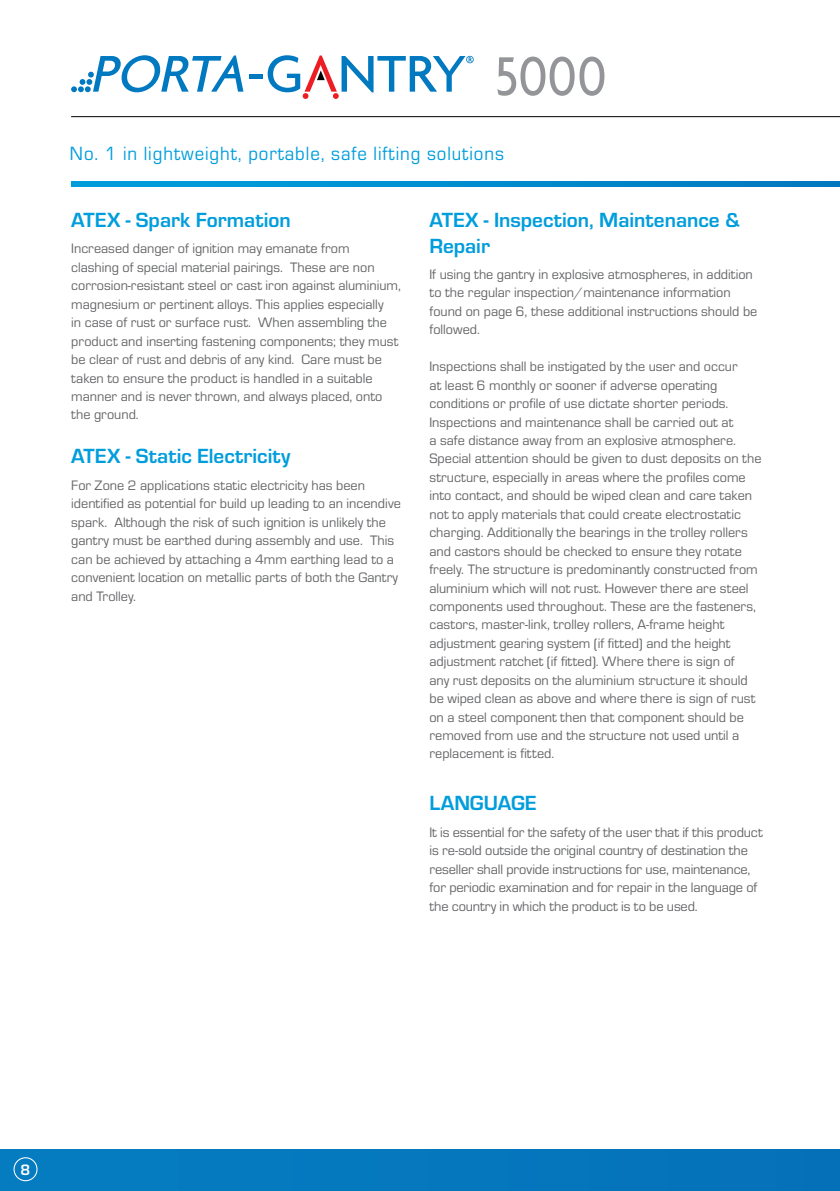
<style>
.page{position:relative;width:840px;height:1191px;background:#fff}
.page>*{position:absolute;margin:0;border:0;box-sizing:border-box;transform-origin:0 0}
.t1{font:700 21.2px/25.6px "Eurostile";color:#009ddc}
.t2{font:19.8px "Eurostile";letter-spacing:.05em;color:#009ddc;scale:.95 1}
.t3{font:700 15.6px "Eurostile";color:#fff}
.t4{font:14.2px/18.4px "Eurostile";color:#636466}
</style>
<div class="page">
<svg style="left:497px;top:57px;width:107px;height:39px"></svg>
<hr style="left:249px;top:74px;width:14px;height:4px;background:#0079c1">
<svg style="left:267px;top:55px;width:206px;height:44px"></svg>
<svg style="left:71px;top:55px;width:172px;height:37px"></svg>
<svg style="left:71px;top:181px;width:768px;height:5px;background:#008cce"></svg>
<hr style="left:71px;top:116px;width:768px;height:1px;background:#000">
<div style="left:0;top:1149px;width:839px;height:42px;background:#0578be"></div>
<div style="left:14px;top:1157px;width:24px;height:24px;border:1px solid #fff;border-radius:50%"></div>
<h2 class="t2" style="left:70px;top:140px;width:458px">No. 1 in lightweight, portable, safe lifting solutions</h2>
<h1 class="t1" style="left:71px;top:206px;width:221px">ATEX - Spark Formation</h1>
<p class="t4" style="left:71px;top:239px;width:331px">Increased danger of ignition may emanate from<br>clashing of special material pairings. These are non corrosion-resistant steel or cast iron against aluminium, magnesium or pertinent alloys. This applies especially<br>in case of rust or surface rust. When assembling the product and inserting fastening components; they must be clear of rust and debris of any kind. Care must be taken to ensure the product is handled in a suitable manner and is never thrown, and always placed, onto the ground.</p>
<h1 class="t1" style="left:71px;top:442px;width:220px">ATEX - Static Electricity</h1>
<p class="t4" style="left:71px;top:475px;width:331px">For Zone 2 applications static electricity has been identified as potential for build up leading to an incendive spark. Although the risk of such ignition is unlikely the gantry must be earthed during assembly and use. This can be achieved by attaching a 4mm earthing lead to a convenient location on metallic parts of both the Gantry and Trolley.</p>
<h1 class="t1" style="left:429px;top:206px;width:312px">ATEX - Inspection, Maintenance &amp;<br>Repair</h1>
<p class="t4" style="left:429px;top:264px;width:329px">If using the gantry in explosive atmospheres, in addition to the regular inspection/maintenance information found on page 6, these additional instructions should be followed.</p>
<p class="t4" style="left:429px;top:357px;width:333px">Inspections shall be instigated by the user and occur<br>at least 6 monthly or sooner if adverse operating conditions or profile of use dictate shorter periods.<br>Inspections and maintenance shall be carried out at<br>a safe distance away from an explosive atmosphere.<br>Special attention should be given to dust deposits on the structure, especially in areas where the profiles come into contact, and should be wiped clean and care taken not to apply materials that could create electrostatic charging. Additionally the bearings in the trolley rollers and castors should be checked to ensure they rotate freely. The structure is predominantly constructed from aluminium which will not rust. However there are steel components used throughout. These are the fasteners, castors, master-link, trolley rollers, A-frame height adjustment gearing system (if fitted) and the height adjustment ratchet (if fitted). Where there is sign of<br>any rust deposits on the aluminium structure it should be wiped clean as above and where there is sign of rust on a steel component then that component should be removed from use and the structure not used until a replacement is fitted.</p>
<h1 class="t1" style="left:429px;top:789px;width:109px">LANGUAGE</h1>
<p class="t4" style="left:429px;top:822px;width:334px">It is essential for the safety of the user that if this product is re-sold outside the original country of destination the reseller shall provide instructions for use, maintenance, for periodic examination and for repair in the language of the country in which the product is to be used.</p>
<p class="t3" style="left:21px;top:1158px;width:11px">8</p>
</div>
